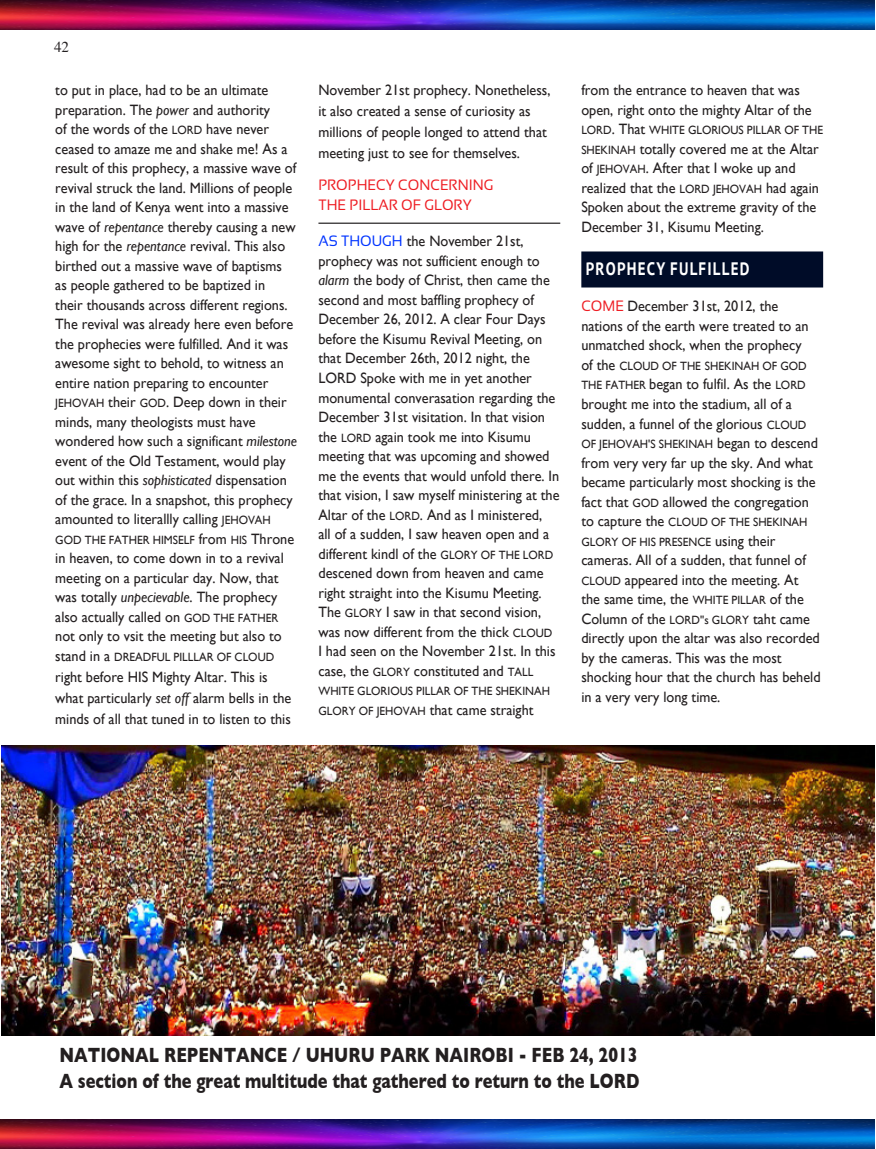
<style>
.page{position:relative;width:876px;height:1149px;background:#fff}
.page>*{position:absolute;margin:0;border:0;box-sizing:border-box;transform-origin:0 0}
.t1{font:700 21px/25.5px "Gill Sans";color:#231f20;scale:.78 1}
.t2{font:700 18px "PT Sans";letter-spacing:.08em;color:#fff;scale:.83 1}
.t3{font:15px/19.5px "Gill Sans";color:#231f20;scale:.95 1}
.t4{font:15px/19.5px "Sansation";color:#ee1d23;scale:.95 1}
.t5{font:15px "Times";color:#231f20}
.t6{font:12px/19.5px "Gill Sans";color:#231f20;scale:.95 1}
.s1{font-style:italic}
.s2{font-size:12px}
.s3{font-size:15px}
.s4{font-family:"Sansation";color:#0034ff}
.s5{font-family:"Sansation";color:#ee1d23}
</style>
<div class="page">
<img style="left:0;top:1px;width:874px;height:29px">
<img style="left:0;top:1119px;width:874px;height:29px">
<hr style="left:318px;top:222px;width:242px;height:2px;background:#231f20">
<div style="left:581px;top:251px;width:242px;height:36px;background:#000c28"></div>
<img style="left:1px;top:745px;width:873px;height:290px">
<p class="t5" style="left:54px;top:41px;width:16px">42</p>
<p class="t3" style="left:55px;top:80px;width:256px">to put in place, had to be an ultimate preparation. The <span class="s1">power</span> and authority<br>of the words of the <span class="s2">LORD</span> have never ceased to amaze me and shake me! As a result of this prophecy, a massive wave of revival struck the land. Millions of people in the land of Kenya went into a massive wave of <span class="s1">repentance</span> thereby causing a new high for the <span class="s1">repentance</span> revival. This also birthed out a massive wave of baptisms as people gathered to be baptized in<br>their thousands across different regions.<br>The revival was already here even before the prophecies were fulfilled. And it was awesome sight to behold, to witness an entire nation preparing to encounter <span class="s2">JEHOVAH</span> their <span class="s2">GOD</span>. Deep down in their minds, many theologists must have wondered how such a significant <span class="s1">milestone </span>event of the Old Testament, would play out within this <span class="s1">sophisticated</span> dispensation of the grace. In a snapshot, this prophecy amounted to literallly calling <span class="s2">JEHOVAH</span></p>
<p class="t6" style="left:55px;top:530px;width:253px">GOD THE FATHER HIMSELF <span class="s3">from</span> HIS <span class="s3">Throne</span></p>
<p class="t3" style="left:55px;top:548px;width:242px">in heaven, to come down in to a revival meeting on a particular day. Now, that was totally <span class="s1">unpecievable</span>. The prophecy also actually called on <span class="s2">GOD THE FATHER </span>not only to vsit the meeting but also to</p>
<p class="t6" style="left:55px;top:647px;width:232px"><span class="s3">stand in a</span> DREADFUL PILLLAR OF CLOUD</p>
<p class="t3" style="left:55px;top:666px;width:250px;line-height:21px">right before HIS Mighty Altar. This is what particularly <span class="s1">set off</span> alarm bells in the minds of all that tuned in to listen to this</p>
<p class="t3" style="left:318px;top:79px;width:246px;line-height:21px">November 21st prophecy. Nonetheless, it also created a sense of curiosity as millions of people longed to attend that meeting just to see for themselves.</p>
<p class="t4" style="left:318px;top:175px;width:186px">PROPHECY CONCERNING<br>THE PILLAR OF GLORY</p>
<p class="t3" style="left:318px;top:231px;width:255px"><span class="s4">AS THOUGH</span> the November 21st, prophecy was not sufficient enough to <span class="s1">alarm</span> the body of Christ, then came the second and most baffling prophecy of December 26, 2012. A clear Four Days before the Kisumu Revival Meeting, on that December 26th, 2012 night, the LORD Spoke with me in yet another monumental converasation regarding the December 31st visitation. In that vision the <span class="s2">LORD</span> again took me into Kisumu meeting that was upcoming and showed me the events that would unfold there. In that vision, I saw myself ministering at the Altar of the <span class="s2">LORD</span>. And as I ministered,<br>all of a sudden, I saw heaven open and a different kindl of the <span class="s2">GLORY OF THE LORD </span>descened down from heaven and came right straight into the Kisumu Meeting.<br>The <span class="s2">GLORY</span> I saw in that second vision, was now different from the thick <span class="s2">CLOUD </span>I had seen on the November 21st. In this case, the <span class="s2">GLORY</span> constituted and <span class="s2">TALL</span></p>
<p class="t6" style="left:318px;top:681px;width:245px">WHITE GLORIOUS PILLAR OF THE SHEKINAH</p>
<p class="t3" style="left:318px;top:699px;width:228px"><span class="s2">GLORY OF JEHOVAH</span> that came straight</p>
<p class="t3" style="left:581px;top:80px;width:244px">from the entrance to heaven that was open, right onto the mighty Altar of the</p>
<p class="t6" style="left:581px;top:120px;width:256px">LORD<span class="s3">. That</span> WHITE GLORIOUS PILLAR OF THE</p>
<p class="t3" style="left:581px;top:138px;width:252px"><span class="s2">SHEKINAH</span> totally covered me at the Altar of <span class="s2">JEHOVAH</span>. After that I woke up and realized that the <span class="s2">LORD JEHOVAH</span> had again Spoken about the extreme gravity of the December 31, Kisumu Meeting.</p>
<p class="t2" style="left:586px;top:258px;width:199px">PROPHECY FULFILLED</p>
<p class="t3" style="left:581px;top:296px;width:241px"><span class="s5">COME</span> December 31st, 2012, the nations of the earth were treated to an unmatched shock, when the prophecy</p>
<p class="t6" style="left:581px;top:356px;width:239px"><span class="s3">of the</span> CLOUD OF THE SHEKINAH OF GOD</p>
<p class="t3" style="left:581px;top:374px;width:238px"><span class="s2">THE FATHER</span> began to fulfil. As the <span class="s2">LORD </span>brought me into the stadium, all of a sudden, a funnel of the glorious <span class="s2">CLOUD</span></p>
<p class="t6" style="left:581px;top:434px;width:251px">OF JEHOVAH'S SHEKINAH <span class="s3">began to descend</span></p>
<p class="t3" style="left:581px;top:452px;width:248px">from very very far up the sky. And what became particularly most shocking is the fact that <span class="s2">GOD</span> allowed the congregation</p>
<p class="t6" style="left:581px;top:512px;width:240px"><span class="s3">to capture the</span> CLOUD OF THE SHEKINAH<br>GLORY OF HIS PRESENCE <span class="s3">using their</span></p>
<p class="t3" style="left:581px;top:550px;width:253px">cameras. All of a sudden, that funnel of <span class="s2">CLOUD</span> appeared into the meeting. At the same time, the <span class="s2">WHITE PILLAR</span> of the Column of the <span class="s2">LORD''s GLORY</span> taht came directly upon the altar was also recorded by the cameras. This was the most shocking hour that the church has beheld in a very very long time.</p>
<h1 class="t1" style="left:60px;top:1041px;width:745px">NATIONAL REPENTANCE / UHURU PARK NAIROBI - FEB 24, 2013<br>A section of the great multitude that gathered to return to the LORD</h1>
</div>
